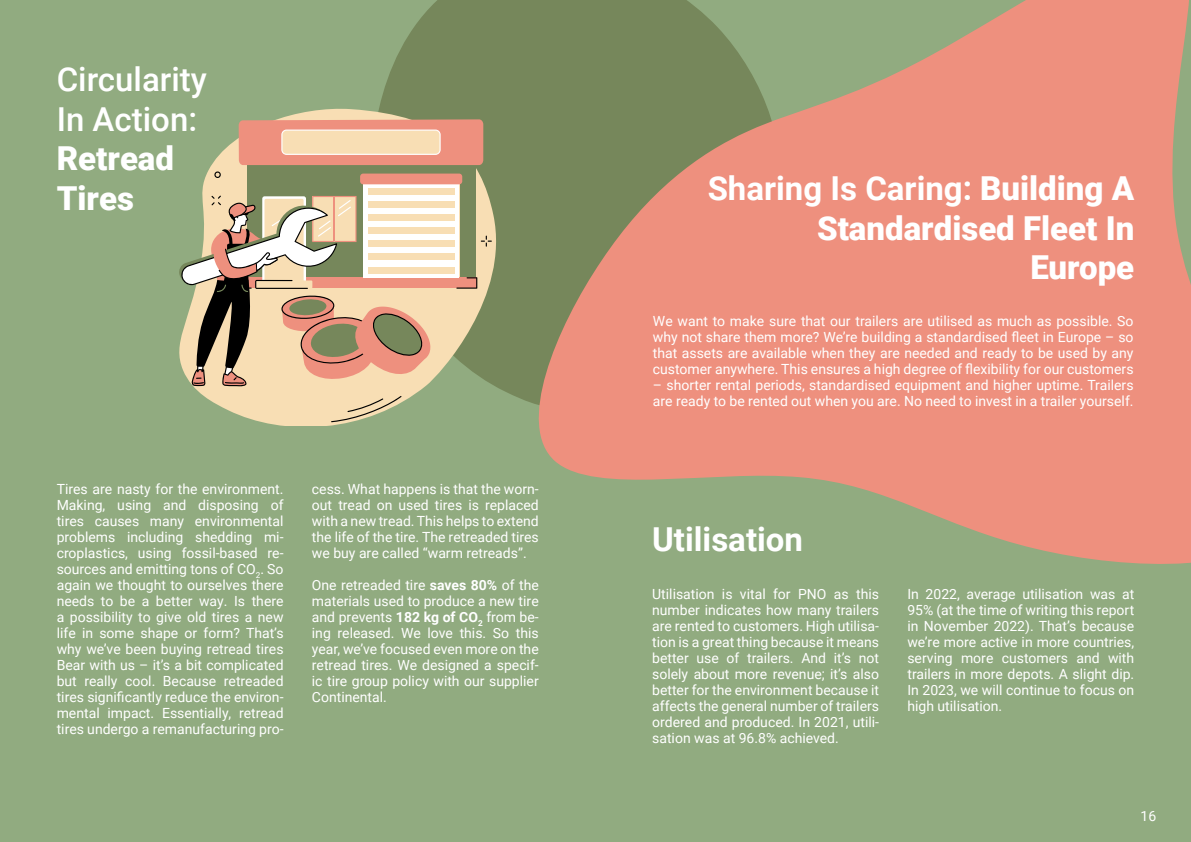
<style>
.page{position:relative;width:1191px;height:842px;background:#91ab80}
.page>*{position:absolute;margin:0;border:0;box-sizing:border-box;transform-origin:0 0}
.t1{font:900 33px/39.6px "Roboto";color:#fff}
.t2{font:500 33px/39.6px "Roboto";color:#fff}
.t3{font:700 33px "Roboto";color:#fff}
.t4{font:14px/16px "Roboto";color:#fff;text-align:justify}
.s1{font-weight:700}
</style>
<div class="page">
<svg style="left:380px;top:0;width:135px;height:396px;background:#798b5f"></svg>
<svg style="left:193px;top:106px;width:309px;height:319px"></svg>
<div style="left:247px;top:146px;width:115px;height:137px;background:#76875b"></div>
<div style="left:460px;top:147px;width:15px;height:137px;background:#76875b"></div>
<div style="left:234px;top:278px;width:243px;height:10px;background:#ee907e"></div>
<div style="left:249px;top:155px;width:225px;height:21px;background:#76875b"></div>
<svg style="left:239px;top:119px;width:244px;height:46px;background:#f1ae94"></svg>
<div style="left:363px;top:179px;width:96px;height:99px;background:#fff"></div>
<div style="left:368px;top:188px;width:86px;height:7px;background:#f8deb4"></div>
<div style="left:368px;top:201px;width:86px;height:7px;background:#f8deb4"></div>
<div style="left:368px;top:215px;width:86px;height:6px;background:#f8deb4"></div>
<div style="left:368px;top:228px;width:86px;height:6px;background:#f8deb4"></div>
<div style="left:368px;top:241px;width:86px;height:6px;background:#f8deb4"></div>
<div style="left:368px;top:254px;width:86px;height:6px;background:#f8deb4"></div>
<div style="left:368px;top:267px;width:86px;height:6px;background:#f8deb4"></div>
<div style="left:360px;top:174px;width:102px;height:10px;background:#ee907e;border-radius:3px"></div>
<svg style="left:456px;top:277px;width:21px;height:12px"></svg>
<svg style="left:331px;top:396px;width:70px;height:26px"></svg>
<svg style="left:214px;top:171px;width:7px;height:7px"></svg>
<svg style="left:179px;top:196px;width:251px;height:190px"></svg>
<svg style="left:481px;top:236px;width:11px;height:11px"></svg>
<svg style="left:515px;top:0;width:676px;height:564px;fill:#ee907e"></svg>
<h1 class="t2" style="left:57px;top:62px;width:152px">Circularity<br>In Action:</h1>
<h1 class="t1" style="left:57px;top:142px;width:119px">Retread<br>Tires</h1>
<p class="t4" style="left:57px;top:482px;width:228px">Tires are nasty for the environment.<br>Making, using and disposing of tires causes many environmental problems including shedding mi&shy;croplastics, using fossil-based re&shy;sources and emitting tons of CO<sub>2</sub>. So again we thought to ourselves there needs to be a better way. Is there a possibility to give old tires a new life in some shape or form? That’s why we’ve been buying retread tires Bear with us – it’s a bit complicated but really cool. Because retreaded tires significantly reduce the environ&shy;mental impact. Essentially, retread tires undergo a remanufacturing pro-</p>
<p class="t4" style="left:312px;top:482px;width:228px">cess. What happens is that the worn&shy;out tread on used tires is replaced with a new tread. This helps to extend the life of the tire. The retreaded tires we buy are called “warm retreads”.</p>
<p class="t4" style="left:312px;top:578px;width:228px">One retreaded tire <span class="s1">saves 80%</span> of the materials used to produce a new tire and prevents <span class="s1">182 kg of CO</span><sub>2</sub> from be&shy;ing released. We love this. So this year, we’ve focused even more on the retread tires. We designed a specif&shy;ic tire group policy with our supplier Continental.</p>
<h1 class="t1" style="left:707px;top:171px;width:428px;text-align:right"><span class="s1">Sharing Is Caring:</span> Building A<br>Standardised Fleet In<br>Europe</h1>
<p class="t4" style="left:653px;top:314px;width:482px">We want to make sure that our trailers are utilised as much as possible. So why not share them more? We’re building a standardised fleet in Europe – so that assets are available when they are needed and ready to be used by any customer anywhere. This ensures a high degree of flexibility for our customers</p>
<p class="t4" style="left:653px;top:378px;width:482px">– shorter rental periods, standardised equipment and higher uptime. Trailers are ready to be rented out when you are. No need to invest in a trailer yourself.</p>
<h1 class="t3" style="left:652px;top:526px;width:152px">Utilisation</h1>
<p class="t4" style="left:652px;top:587px;width:228px">Utilisation is vital for PNO as this number indicates how many trailers are rented to customers. High utilisa&shy;tion is a great thing because it means better use of trailers. And it’s not solely about more revenue; it’s also better for the environment because it affects the general number of trailers ordered and produced. In 2021, utili&shy;sation was at 96.8% achieved.</p>
<p class="t4" style="left:907px;top:587px;width:228px">In 2022, average utilisation was at 95% (at the time of writing this report in November 2022). That’s because we’re more active in more countries, serving more customers and with trailers in more depots. A slight dip.<br>In 2023, we will continue to focus on high utilisation.</p>
<p class="t4" style="left:1140px;top:809px;width:17px">16</p>
</div>
